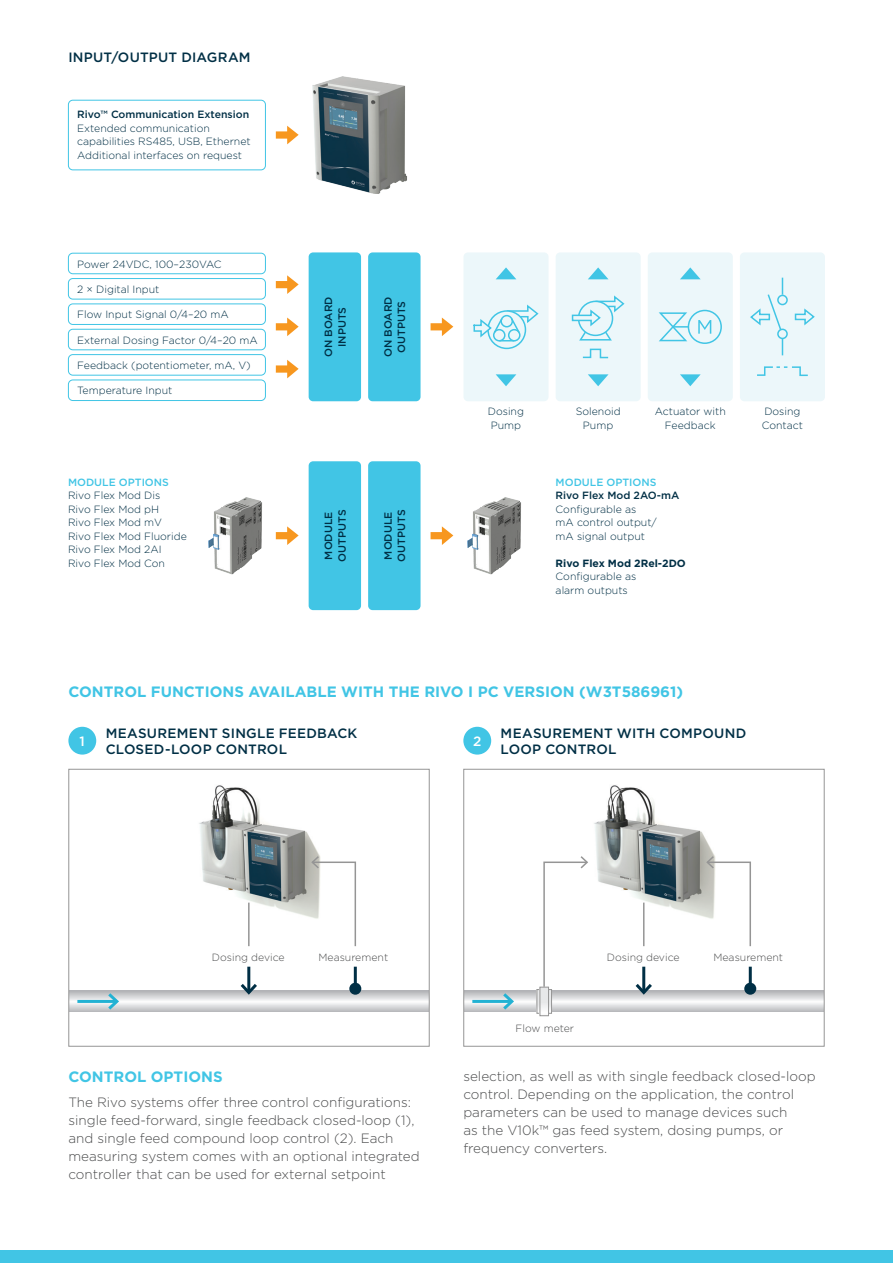
<style>
.page{position:relative;width:893px;height:1263px;background:#fff}
.page>*{position:absolute;margin:0;border:0;box-sizing:border-box;transform-origin:0 0}
.Subhead{font:700 15px "Gotham";color:#41c5e5}
.Subhead_span_col{font:700 15px "Gotham";color:#41c5e5}
.Body_text{font:300 13.5px/18px "Gotham";color:#4b4c4d}
.Table___Chart___Graph_Title{font:500 13.5px/16.2px "Gotham";letter-spacing:.02em;color:#002f45}
.Table___Chart___Graph_Title-2{font:500 13.5px "Gotham";color:#fff}
.Caption_Text{font:300 10.5px/13.5px "Gotham";color:#002f45}
.Caption_Text-2{font:300 10.5px "Gotham";color:#4b4c4d}
.Caption_Text-3{font:500 10.5px/13.5px "Gotham";color:#002f45}
.s1{font-weight:500}
.s2{font-weight:500;color:#41c5e5}
.s3{font-weight:700}
</style>
<div class="page">
<div style="left:0;top:1250px;width:893px;height:13px;background:#41c5e5"></div>
<img style="left:467px;top:497px;width:54px;height:78px">
<img style="left:208px;top:497px;width:54px;height:78px">
<svg style="left:431px;top:526px;width:22px;height:19px"></svg>
<svg style="left:276px;top:526px;width:23px;height:19px"></svg>
<div style="left:368px;top:461px;width:53px;height:149px;background:#41c5e5;border-radius:4px"></div>
<div style="left:309px;top:461px;width:52px;height:149px;background:#41c5e5;border-radius:4px"></div>
<div style="left:68px;top:253px;width:198px;height:21px;border:1px solid #41c5e5;border-radius:4px"></div>
<div style="left:68px;top:278px;width:198px;height:21px;border:1px solid #41c5e5;border-radius:4px"></div>
<div style="left:68px;top:303px;width:198px;height:22px;border:1px solid #41c5e5;border-radius:4px"></div>
<div style="left:68px;top:329px;width:198px;height:21px;border:1px solid #41c5e5;border-radius:4px"></div>
<div style="left:68px;top:354px;width:198px;height:22px;border:1px solid #41c5e5;border-radius:4px"></div>
<div style="left:68px;top:380px;width:198px;height:21px;border:1px solid #41c5e5;border-radius:4px"></div>
<svg style="left:276px;top:275px;width:23px;height:19px"></svg>
<svg style="left:276px;top:318px;width:23px;height:18px"></svg>
<svg style="left:276px;top:360px;width:23px;height:18px"></svg>
<svg style="left:431px;top:318px;width:22px;height:18px"></svg>
<div style="left:309px;top:252px;width:52px;height:149px;background:#41c5e5;border-radius:4px"></div>
<div style="left:368px;top:252px;width:53px;height:149px;background:#41c5e5;border-radius:4px"></div>
<div style="left:463px;top:252px;width:86px;height:149px;background:#ecf7fa;border-radius:4px"></div>
<svg style="left:488px;top:311px;width:37px;height:37px"></svg>
<div style="left:487px;top:310px;width:39px;height:39px;border:2px solid #41c5e5;border-radius:50%"></div>
<svg style="left:473px;top:304px;width:66px;height:37px"></svg>
<svg style="left:496px;top:267px;width:20px;height:12px"></svg>
<svg style="left:496px;top:374px;width:20px;height:12px"></svg>
<div style="left:556px;top:252px;width:85px;height:149px;background:#ecf7fa;border-radius:4px"></div>
<svg style="left:571px;top:295px;width:54px;height:46px"></svg>
<svg style="left:582px;top:348px;width:27px;height:11px"></svg>
<svg style="left:588px;top:267px;width:20px;height:12px"></svg>
<svg style="left:588px;top:374px;width:20px;height:12px"></svg>
<div style="left:648px;top:252px;width:85px;height:149px;background:#ecf7fa;border-radius:4px"></div>
<div style="left:688px;top:310px;width:34px;height:34px;border:2px solid #41c5e5;border-radius:50%"></div>
<svg style="left:658px;top:312px;width:31px;height:30px"></svg>
<svg style="left:698px;top:320px;width:13px;height:14px"></svg>
<svg style="left:680px;top:267px;width:21px;height:12px"></svg>
<svg style="left:680px;top:374px;width:21px;height:12px"></svg>
<svg style="left:276px;top:126px;width:23px;height:18px"></svg>
<div style="left:68px;top:100px;width:198px;height:70px;border:1px solid #41c5e5;border-radius:4px"></div>
<img style="left:313px;top:77px;width:94px;height:116px">
<div style="left:740px;top:252px;width:85px;height:149px;background:#ecf7fa;border-radius:4px"></div>
<svg style="left:757px;top:366px;width:51px;height:11px"></svg>
<svg style="left:794px;top:308px;width:21px;height:18px"></svg>
<div style="left:777px;top:295px;width:11px;height:10px;border:2px solid #41c5e5;border-radius:50%"></div>
<div style="left:777px;top:329px;width:11px;height:10px;border:2px solid #41c5e5;border-radius:50%"></div>
<svg style="left:782px;top:338px;width:1px;height:17px"></svg>
<svg style="left:750px;top:278px;width:33px;height:54px"></svg>
<div style="left:68px;top:727px;width:28px;height:28px;background:#41c5e5;border-radius:50%"></div>
<img style="left:199px;top:785px;width:120px;height:132px">
<svg style="left:70px;top:991px;width:358px;height:21px"></svg>
<svg style="left:310px;top:854px;width:46px;height:93px"></svg>
<hr style="left:77px;top:1000px;width:40px;height:3px;background:#23b2d3">
<svg style="left:105px;top:990px;width:16px;height:22px"></svg>
<hr style="left:247px;top:967px;width:3px;height:25px;background:#002f45">
<svg style="left:237px;top:981px;width:23px;height:16px"></svg>
<hr style="left:354px;top:967px;width:3px;height:22px;background:#002f45">
<div style="left:349px;top:983px;width:12px;height:12px;background:#002f45;border-radius:50%"></div>
<hr style="left:248px;top:903px;width:2px;height:43px;background:#959595">
<div style="left:68px;top:769px;width:362px;height:277px;border:1px solid #959595"></div>
<div style="left:463px;top:727px;width:28px;height:28px;background:#41c5e5;border-radius:50%"></div>
<img style="left:594px;top:785px;width:120px;height:135px">
<svg style="left:465px;top:991px;width:358px;height:21px"></svg>
<svg style="left:549px;top:991px;width:1px;height:21px"></svg>
<div style="left:546px;top:989px;width:6px;height:25px;border:1px solid #959595"></div>
<div style="left:537px;top:989px;width:5px;height:24px;background:#b9b9b9"></div>
<div style="left:537px;top:989px;width:5px;height:25px;border:1px solid #959595"></div>
<svg style="left:542px;top:989px;width:5px;height:25px"></svg>
<div style="left:540px;top:987px;width:9px;height:29px;border:1px solid #959595"></div>
<svg style="left:543px;top:856px;width:45px;height:132px"></svg>
<svg style="left:705px;top:854px;width:46px;height:93px"></svg>
<hr style="left:472px;top:1000px;width:40px;height:3px;background:#23b2d3">
<svg style="left:500px;top:990px;width:16px;height:22px"></svg>
<hr style="left:642px;top:967px;width:3px;height:25px;background:#002f45">
<svg style="left:632px;top:981px;width:23px;height:16px"></svg>
<hr style="left:749px;top:967px;width:3px;height:22px;background:#002f45">
<div style="left:744px;top:983px;width:12px;height:12px;background:#002f45;border-radius:50%"></div>
<hr style="left:643px;top:903px;width:1px;height:43px;background:#959595">
<div style="left:463px;top:769px;width:362px;height:277px;border:1px solid #959595"></div>
<p class="Table___Chart___Graph_Title" style="left:68px;top:49px;width:184px">INPUT/OUTPUT DIAGRAM</p>
<p class="Caption_Text" style="left:77px;top:107px;width:175px"><span class="s1">Rivo™ Communication Extension<br></span>Extended communication capabilities RS485, USB, Ethernet<br>Additional interfaces on request</p>
<p class="Caption_Text" style="left:77px;top:257px;width:146px">Power 24VDC, 100–230VAC</p>
<p class="Caption_Text" style="left:77px;top:282px;width:84px">2 × Digital Input</p>
<p class="Caption_Text" style="left:77px;top:308px;width:153px">Flow Input Signal 0/4–20 mA</p>
<p class="Caption_Text" style="left:77px;top:333px;width:182px">External Dosing Factor 0/4–20 mA</p>
<p class="Caption_Text" style="left:77px;top:358px;width:175px">Feedback (potentiometer, mA, V)</p>
<p class="Caption_Text" style="left:77px;top:384px;width:97px">Temperature Input</p>
<p class="Caption_Text" style="left:68px;top:475px;width:120px"><span class="s2">MODULE OPTIONS<br></span>Rivo Flex Mod Dis<br>Rivo Flex Mod pH<br>Rivo Flex Mod mV<br>Rivo Flex Mod Fluoride<br>Rivo Flex Mod 2AI<br>Rivo Flex Mod Con</p>
<p class="Caption_Text-3" style="left:322px;top:357px;width:62px;text-align:center;rotate:-90deg">ON BOARD<br>INPUTS</p>
<p class="Caption_Text-3" style="left:381px;top:357px;width:62px;text-align:center;rotate:-90deg">ON BOARD<br>OUTPUTS</p>
<p class="Caption_Text-3" style="left:322px;top:562px;width:54px;rotate:-90deg">MODULE<br>OUTPUTS</p>
<p class="Caption_Text-3" style="left:381px;top:562px;width:54px;rotate:-90deg">MODULE<br>OUTPUTS</p>
<p class="Caption_Text" style="left:488px;top:404px;width:38px">Dosing<br>Pump</p>
<p class="Caption_Text" style="left:576px;top:404px;width:46px;text-align:center">Solenoid<br>Pump</p>
<p class="Caption_Text" style="left:655px;top:404px;width:73px;text-align:center">Actuator with<br>Feedback</p>
<p class="Caption_Text" style="left:556px;top:475px;width:125px"><span class="s2">MODULE OPTIONS<br></span><span class="s1">Rivo Flex Mod 2AO-mA<br></span>Configurable as<br>mA control output/<br>mA signal output</p>
<p class="Caption_Text" style="left:556px;top:556px;width:132px"><span class="s3">Rivo Flex Mod 2Rel-2DO<br></span>Configurable as<br>alarm outputs</p>
<p class="Caption_Text" style="left:762px;top:404px;width:43px">Dosing<br>Contact</p>
<p class="Subhead" style="left:68px;top:681px;width:616px">CONTROL FUNCTIONS AVAILABLE WITH THE RIVO I PC VERSION (W3T586961)</p>
<p class="Table___Chart___Graph_Title-2" style="left:80px;top:732px;width:7px">1</p>
<p class="Table___Chart___Graph_Title" style="left:106px;top:724px;width:253px">MEASUREMENT SINGLE FEEDBACK<br>CLOSED-LOOP CONTROL</p>
<p class="Table___Chart___Graph_Title-2" style="left:473px;top:732px;width:10px">2</p>
<p class="Table___Chart___Graph_Title" style="left:501px;top:724px;width:247px">MEASUREMENT WITH COMPOUND<br>LOOP CONTROL</p>
<p class="Caption_Text-2" style="left:212px;top:950px;width:74px">Dosing device</p>
<p class="Caption_Text-2" style="left:318px;top:950px;width:71px">Measurement</p>
<p class="Subhead_span_col" style="left:68px;top:1067px;width:156px">CONTROL OPTIONS</p>
<p class="Body_text" style="left:68px;top:1092px;width:353px">The Rivo systems offer three control configurations: single feed-forward, single feedback closed-loop (1), and single feed compound loop control (2). Each measuring system comes with an optional integrated controller that can be used for external setpoint</p>
<p class="Caption_Text-2" style="left:515px;top:1021px;width:60px">Flow meter</p>
<p class="Caption_Text-2" style="left:607px;top:950px;width:74px">Dosing device</p>
<p class="Caption_Text-2" style="left:713px;top:950px;width:71px">Measurement</p>
<p class="Body_text" style="left:463px;top:1067px;width:354px">selection, as well as with single feedback closed-loop control. Depending on the application, the control parameters can be used to manage devices such<br>as the V10k™ gas feed system, dosing pumps, or frequency converters.</p>
</div>
